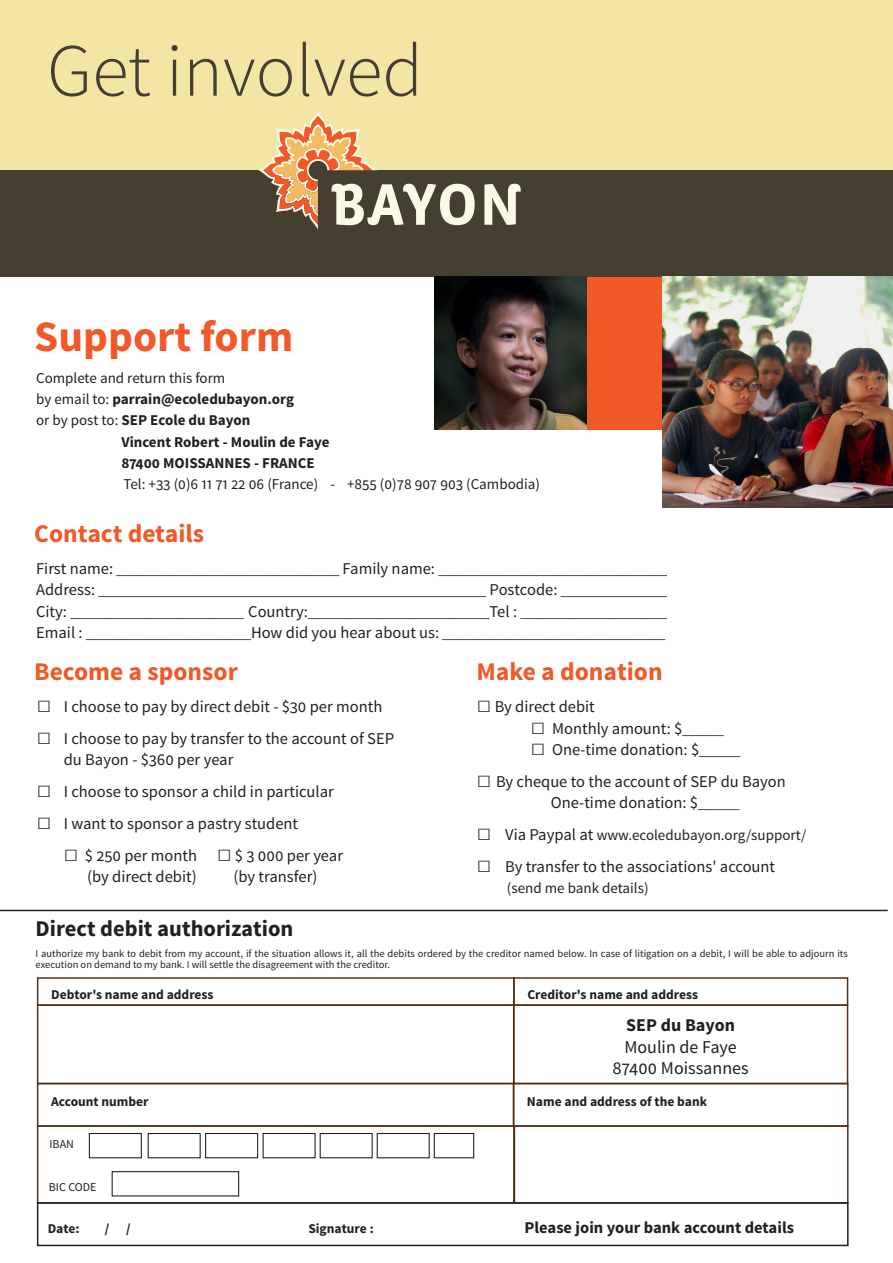
<style>
.page{position:relative;width:893px;height:1263px;background:#fff}
.page>*{position:absolute;margin:0;border:0;box-sizing:border-box;transform-origin:0 0}
.t1{font:116.25px "Bayon Logotype";color:#fbf8e6}
.Titres_Gdes_parties{font:300 75px "Source Sans Pro";color:#443f31}
.Titres_Gdes_parties-2{font:700 43.5px "Source Sans Pro";color:#f15929}
.Titres_Gdes_parties-3{font:700 25.5px "Source Sans Pro";color:#f15929}
.Titres_Gdes_parties-4{font:24px "Arial";color:#231f20}
.Titres_Gdes_parties-5{font:700 22.5px "Source Sans Pro";color:#231f20}
.Titres_Gdes_parties-6{font:18px "Source Sans Pro";color:#231f20}
.Titres_Gdes_parties-7{font:700 18px "Source Sans Pro";color:#231f20}
.Titres_Gdes_parties-8{font:16.5px/21.3px "Source Sans Pro";color:#231f20}
.Titres_Gdes_parties-9{font:16.5px "Brush Script";color:#231f20}
.Titres_Gdes_parties-10{font:700 16.5px "Source Sans Pro";color:#231f20}
.Titres_Gdes_parties-11{font:15px "Source Sans Pro";color:#231f20}
.Titres_Gdes_parties-12{font:700 15px "Source Sans Pro";color:#231f20}
.Titres_Gdes_parties-13{font:700 13.5px "Source Sans Pro";color:#231f20}
.Titres_Gdes_parties-14{font:12px "Source Sans Pro";color:#231f20}
.Titres_Gdes_parties-15{font:10.5px/10.6px "Source Sans Pro";color:#231f20}
.s1{color:#f15929}
.s2{color:#443f31}
.s3{color:#f4bc62}
.s4{font-weight:400}
.s5{font-family:"Source Sans Pro"}
.s6{font-family:"Arial";font-size:24px}
.s7{font-family:"Brush Script"}
.s8{font-size:16.5px}
</style>
<div class="page">
<div style="left:0;top:0;width:893px;height:170px;background:#f3e6a5"></div>
<div style="left:0;top:170px;width:893px;height:106px;background:#443f31"></div>
<div style="left:587px;top:277px;width:76px;height:152px;background:#f15929"></div>
<img style="left:434px;top:277px;width:153px;height:152px">
<img style="left:663px;top:277px;width:230px;height:231px">
<hr style="left:0;top:910px;width:888px;height:1px;background:#231f20">
<div style="left:37px;top:977px;width:478px;height:29px;border:2px solid #532f18"></div>
<div style="left:513px;top:977px;width:335px;height:29px;border:2px solid #532f18"></div>
<div style="left:37px;top:1004px;width:477px;height:80px;border:2px solid #532f18"></div>
<div style="left:513px;top:1004px;width:335px;height:80px;border:2px solid #532f18"></div>
<div style="left:37px;top:1083px;width:477px;height:44px;border:2px solid #532f18"></div>
<div style="left:513px;top:1083px;width:335px;height:44px;border:2px solid #532f18"></div>
<div style="left:37px;top:1125px;width:478px;height:79px;border:2px solid #532f18"></div>
<div style="left:514px;top:1125px;width:334px;height:79px;border:2px solid #532f18"></div>
<div style="left:37px;top:1202px;width:811px;height:44px;border:2px solid #231f20"></div>
<div style="left:89px;top:1133px;width:53px;height:25px;border:1px solid #231f20"></div>
<div style="left:148px;top:1133px;width:53px;height:25px;border:1px solid #231f20"></div>
<div style="left:205px;top:1133px;width:53px;height:25px;border:1px solid #231f20"></div>
<div style="left:263px;top:1133px;width:53px;height:25px;border:1px solid #231f20"></div>
<div style="left:320px;top:1133px;width:53px;height:25px;border:1px solid #231f20"></div>
<div style="left:377px;top:1133px;width:53px;height:25px;border:1px solid #231f20"></div>
<div style="left:434px;top:1133px;width:40px;height:25px;border:1px solid #231f20"></div>
<div style="left:112px;top:1171px;width:127px;height:25px;border:1px solid #231f20"></div>
<p class="Titres_Gdes_parties" style="left:47px;top:25px;width:378px">Get involved</p>
<p class="t1" style="left:256px;top:111px;width:342px">bc<span class="s1">d</span><span class="s2">e</span> <span class="s3">f</span>g<span class="s3">i</span></p>
<p class="Titres_Gdes_parties-2" style="left:34px;top:308px;width:261px">Support form</p>
<p class="Titres_Gdes_parties-11" style="left:36px;top:368px;width:191px">Complete and return this form</p>
<p class="Titres_Gdes_parties-12" style="left:36px;top:389px;width:259px"><span class="s4">by email to:</span> parrain@ecoledubayon.org</p>
<p class="Titres_Gdes_parties-12" style="left:36px;top:411px;width:216px"><span class="s4">or by post to:</span> SEP Ecole du Bayon</p>
<p class="Titres_Gdes_parties-12" style="left:121px;top:432px;width:210px">Vincent Robert - Moulin de Faye</p>
<p class="Titres_Gdes_parties-12" style="left:121px;top:453px;width:195px">87400 MOISSANNES - FRANCE</p>
<p class="Titres_Gdes_parties-11" style="left:123px;top:475px;width:418px">Tel: +33 (0)6 11 71 22 06 (France) - +855 (0)78 907 903 (Cambodia)</p>
<p class="Titres_Gdes_parties-3" style="left:34px;top:517px;width:171px">Contact details</p>
<p class="Titres_Gdes_parties-9" style="left:36px;top:559px;width:635px"><span class="s5">First name:</span> ___________________________ <span class="s5">Family name:</span> ____________________________</p>
<p class="Titres_Gdes_parties-9" style="left:36px;top:580px;width:633px"><span class="s5">Address:</span> _______________________________________________ <span class="s5">Postcode:</span> _____________</p>
<p class="Titres_Gdes_parties-9" style="left:36px;top:601px;width:634px"><span class="s5">City:</span> _____________________ <span class="s5">Country:</span>______________________<span class="s5">Tel :</span> __________________</p>
<p class="Titres_Gdes_parties-9" style="left:36px;top:623px;width:631px"><span class="s5">Email :</span> ____________________<span class="s5">How did you hear about us:</span> ___________________________</p>
<p class="Titres_Gdes_parties-3" style="left:34px;top:656px;width:205px">Become a sponsor</p>
<p class="Titres_Gdes_parties-8" style="left:64px;top:696px;width:320px">I choose to pay by direct debit - $30 per month</p>
<p class="Titres_Gdes_parties-8" style="left:64px;top:728px;width:332px">I choose to pay by transfer to the account of SEP du Bayon - $360 per year</p>
<p class="Titres_Gdes_parties-8" style="left:64px;top:781px;width:272px">I choose to sponsor a child in particular</p>
<p class="Titres_Gdes_parties-8" style="left:64px;top:813px;width:236px">I want to sponsor a pastry student</p>
<p class="Titres_Gdes_parties-8" style="left:64px;top:845px;width:281px"><span class="s6">□</span> $ 250 per month <span class="s6">□</span> $ 3 000 per year</p>
<p class="Titres_Gdes_parties-8" style="left:87px;top:866px;width:111px">(by direct debit)</p>
<p class="Titres_Gdes_parties-8" style="left:233px;top:866px;width:85px">(by transfer)</p>
<p class="Titres_Gdes_parties-3" style="left:476px;top:656px;width:188px">Make a donation</p>
<p class="Titres_Gdes_parties-8" style="left:477px;top:696px;width:119px"><span class="s6">□</span> By direct debit</p>
<p class="Titres_Gdes_parties-8" style="left:531px;top:718px;width:194px"><span class="s6">□</span> Monthly amount: $<span class="s7">_____</span></p>
<p class="Titres_Gdes_parties-8" style="left:531px;top:739px;width:211px"><span class="s6">□</span> One-time donation: $<span class="s7">_____</span></p>
<p class="Titres_Gdes_parties-8" style="left:477px;top:771px;width:310px"><span class="s6">□</span> By cheque to the account of SEP du Bayon</p>
<p class="Titres_Gdes_parties-8" style="left:551px;top:792px;width:190px">One-time donation: $<span class="s7">_____</span></p>
<p class="Titres_Gdes_parties-11" style="left:477px;top:826px;width:331px"><span class="s6">□</span> <span class="s8">Via Paypal at</span> www.ecoledubayon.org/support/</p>
<p class="Titres_Gdes_parties-8" style="left:477px;top:856px;width:300px"><span class="s6">□</span> By transfer to the associations' account</p>
<p class="Titres_Gdes_parties-11" style="left:507px;top:879px;width:143px">(send me bank details)</p>
<p class="Titres_Gdes_parties-4" style="left:37px;top:687px;width:16px">□</p>
<p class="Titres_Gdes_parties-4" style="left:37px;top:719px;width:16px">□</p>
<p class="Titres_Gdes_parties-4" style="left:37px;top:772px;width:16px">□</p>
<p class="Titres_Gdes_parties-4" style="left:37px;top:804px;width:16px">□</p>
<p class="Titres_Gdes_parties-5" style="left:36px;top:914px;width:259px">Direct debit authorization</p>
<p class="Titres_Gdes_parties-15" style="left:36px;top:948px;width:814px">I authorize my bank to debit from my account, if the situation allows it, all the debits ordered by the creditor named below. In case of litigation on a debit, I will be able to adjourn its execution on demand to my bank. I will settle the disagreement with the creditor.</p>
<p class="Titres_Gdes_parties-13" style="left:51px;top:986px;width:164px">Debtor's name and address</p>
<p class="Titres_Gdes_parties-13" style="left:527px;top:986px;width:172px">Creditor's name and address</p>
<p class="Titres_Gdes_parties-7" style="left:626px;top:1014px;width:110px">SEP du Bayon</p>
<p class="Titres_Gdes_parties-6" style="left:624px;top:1035px;width:114px">Moulin de Faye</p>
<p class="Titres_Gdes_parties-6" style="left:613px;top:1057px;width:138px">87400 Moissannes</p>
<p class="Titres_Gdes_parties-13" style="left:51px;top:1092px;width:99px">Account number</p>
<p class="Titres_Gdes_parties-13" style="left:527px;top:1092px;width:182px">Name and address of the bank</p>
<p class="Titres_Gdes_parties-14" style="left:50px;top:1137px;width:26px">IBAN</p>
<p class="Titres_Gdes_parties-14" style="left:49px;top:1179px;width:49px">BIC CODE</p>
<p class="Titres_Gdes_parties-13" style="left:48px;top:1220px;width:33px">Date:</p>
<p class="Titres_Gdes_parties-13" style="left:105px;top:1220px;width:28px">/ /</p>
<p class="Titres_Gdes_parties-13" style="left:308px;top:1220px;width:67px">Signature :</p>
<p class="Titres_Gdes_parties-10" style="left:524px;top:1217px;width:271px">Please join your bank account details</p>
</div>
